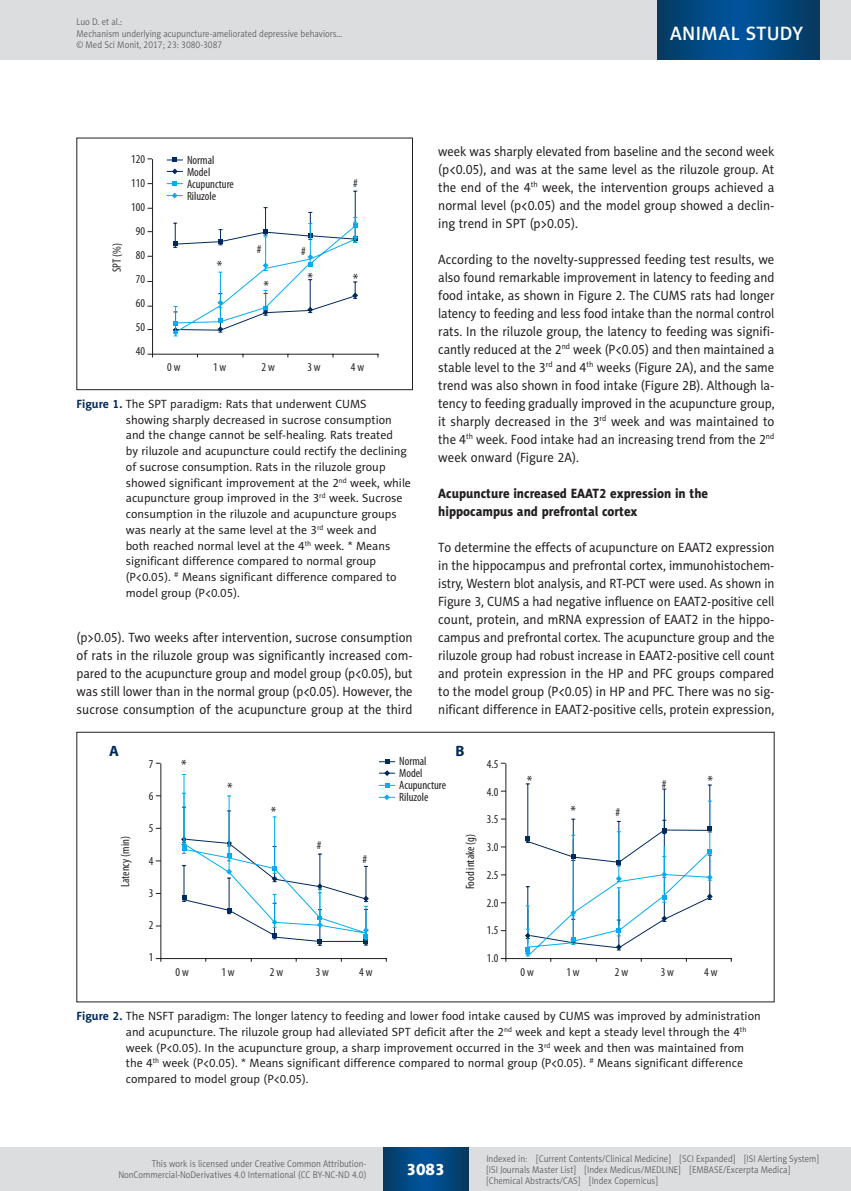
<style>
.page{position:relative;width:851px;height:1191px;background:#fff}
.page>*{position:absolute;margin:0;border:0;box-sizing:border-box;transform-origin:0 0}
.t1{font:19.5px "Naomi Sans EFN Medium";letter-spacing:.015em;color:#fff}
.t2{font:16.5px "Naomi Sans EFN Heavy";color:#fff}
.t3{font:condensed 15px "Myriad Pro";color:#231f20}
.t4{font:700 15px "Myriad Pro";color:#00295c}
.MSM_Body{font:13.5px/18px "Naomi Sans EFN";color:#231f20;text-align:justify;scale:.95 1}
.MSM_Body-2{font:13.5px/18px "Naomi Sans EFN";color:#231f20;text-align:justify;scale:.94 1}
.MSM_Headline_2{font:13.5px/18px "Naomi Sans EFN Heavy";color:#231f20;scale:.95 1}
.MSM_Rycina_tytul{font:12px/15.8px "Naomi Sans EFN";color:#231f20}
.t5{font:condensed 12px/24px "Myriad Pro";color:#231f20}
.t6{font:9.75px/11.2px "Naomi Sans EFN Light";color:#57585a;scale:.9 1}
.s1{font-weight:700;color:#00295c}
</style>
<div class="page">
<hr style="left:147px;top:354px;width:231px;height:1px;background:#231f20">
<hr style="left:152px;top:159px;width:1px;height:198px;background:#231f20">
<svg style="left:167px;top:158px;width:16px;height:4px"></svg>
<svg style="left:167px;top:181px;width:16px;height:4px"></svg>
<svg style="left:167px;top:168px;width:16px;height:6px"></svg>
<svg style="left:166px;top:193px;width:17px;height:5px"></svg>
<hr style="left:355px;top:191px;width:1px;height:51px;background:#00295c">
<svg style="left:172px;top:207px;width:186px;height:129px"></svg>
<hr style="left:156px;top:958px;width:231px;height:1px;background:#231f20">
<hr style="left:160px;top:763px;width:1px;height:198px;background:#231f20">
<svg style="left:379px;top:759px;width:16px;height:4px"></svg>
<svg style="left:379px;top:783px;width:16px;height:4px"></svg>
<svg style="left:379px;top:770px;width:16px;height:6px"></svg>
<svg style="left:379px;top:794px;width:16px;height:6px"></svg>
<hr style="left:183px;top:774px;width:1px;height:79px;background:#00aeef">
<hr style="left:229px;top:796px;width:1px;height:65px;background:#00aeef">
<hr style="left:274px;top:817px;width:1px;height:56px;background:#00aeef">
<svg style="left:181px;top:836px;width:188px;height:110px"></svg>
<hr style="left:501px;top:958px;width:231px;height:1px;background:#231f20">
<hr style="left:505px;top:763px;width:1px;height:198px;background:#231f20">
<hr style="left:527px;top:784px;width:1px;height:58px;background:#00295c">
<hr style="left:663px;top:789px;width:1px;height:44px;background:#00295c">
<hr style="left:709px;top:785px;width:1px;height:47px;background:#00295c">
<hr style="left:709px;top:799px;width:1px;height:57px;background:#00aeef">
<svg style="left:524px;top:818px;width:188px;height:143px"></svg>
<div style="left:77px;top:732px;width:697px;height:270px;border:1px solid #231f20"></div>
<div style="left:0;top:1148px;width:850px;height:43px;background:#dcdddf"></div>
<svg style="left:383px;top:1147px;width:85px;height:43px;background:#02477e"></svg>
<div style="left:0;top:0;width:850px;height:60px;background:#dcdddf"></div>
<svg style="left:657px;top:0;width:162px;height:60px;background:#02477e"></svg>
<p class="t6" style="left:77px;top:16px;width:297px">Luo D. et al.:<br>Mechanism underlying acupuncture-ameliorated depressive behaviors… © Med Sci Monit, 2017; 23: 3080-3087</p>
<h1 class="t1" style="left:670px;top:22px;width:134px">ANIMAL STUDY</h1>
<p class="t5" style="left:104px;top:272px;width:31px;rotate:-90deg">SPT (%)</p>
<p class="t5" style="left:131px;top:147px;width:15px;text-align:center">120<br>110<br>100<br>90<br>80<br>70<br>60<br>50<br>40</p>
<p class="t5" style="left:187px;top:154px;width:48px;line-height:12px">Normal<br>Model<br>Acupuncture<br>Riluzole</p>
<p class="t3" style="left:217px;top:257px;width:7px">*</p>
<p class="t5" style="left:257px;top:237px;width:6px">#</p>
<p class="t5" style="left:301px;top:239px;width:6px">#</p>
<p class="t5" style="left:353px;top:171px;width:6px">#</p>
<p class="t3" style="left:263px;top:277px;width:7px">*</p>
<p class="t3" style="left:307px;top:269px;width:7px">*</p>
<p class="t3" style="left:353px;top:270px;width:7px">*</p>
<p class="t5" style="left:167px;top:355px;width:15px">0 w</p>
<p class="t5" style="left:213px;top:355px;width:15px">1w</p>
<p class="t5" style="left:261px;top:355px;width:15px">2w</p>
<p class="t5" style="left:307px;top:355px;width:15px">3 w</p>
<p class="t5" style="left:351px;top:355px;width:15px">4w</p>
<p class="MSM_Rycina_tytul" style="left:126px;top:396px;width:286px;text-indent:-49px"><span class="s1">Figure 1.</span> The SPT paradigm: Rats that underwent CUMS showing sharply decreased in sucrose consumption and the change cannot be self-healing. Rats treated<br>by riluzole and acupuncture could rectify the declining of sucrose consumption. Rats in the riluzole group showed significant improvement at the 2<sup>nd</sup> week, while acupuncture group improved in the 3<sup>rd</sup> week. Sucrose consumption in the riluzole and acupuncture groups was nearly at the same level at the 3<sup>rd</sup> week and<br>both reached normal level at the 4<sup>th</sup> week. * Means significant difference compared to normal group (P&lt;0.05). <sup>#</sup> Means significant difference compared to model group (P&lt;0.05).</p>
<p class="MSM_Body" style="left:77px;top:628px;width:355px">(p&gt;0.05). Two weeks after intervention, sucrose consumption of rats in the riluzole group was significantly increased com&shy;pared to the acupuncture group and model group (p&lt;0.05), but was still lower than in the normal group (p&lt;0.05). However, the sucrose consumption of the acupuncture group at the third</p>
<p class="MSM_Body-2" style="left:438px;top:142px;width:359px">week was sharply elevated from baseline and the second week (p&lt;0.05), and was at the same level as the riluzole group. At the end of the 4<sup>th</sup> week, the intervention groups achieved a normal level (p&lt;0.05) and the model group showed a declin&shy;ing trend in SPT (p&gt;0.05).</p>
<p class="MSM_Body" style="left:438px;top:250px;width:355px">According to the novelty-suppressed feeding test results, we also found remarkable improvement in latency to feeding and food intake, as shown in Figure 2. The CUMS rats had longer latency to feeding and less food intake than the normal control rats. In the riluzole group, the latency to feeding was signifi&shy;cantly reduced at the 2<sup>nd</sup> week (P&lt;0.05) and then maintained a stable level to the 3<sup>rd</sup> and 4<sup>th</sup> weeks (Figure 2A), and the same trend was also shown in food intake (Figure 2B). Although la&shy;tency to feeding gradually improved in the acupuncture group, it sharply decreased in the 3<sup>rd</sup> week and was maintained to the 4<sup>th</sup> week. Food intake had an increasing trend from the 2<sup>nd </sup>week onward (Figure 2A).</p>
<p class="MSM_Headline_2" style="left:438px;top:484px;width:285px">Acupuncture increased EAAT2 expression in the hippocampus and prefrontal cortex</p>
<p class="MSM_Body" style="left:438px;top:538px;width:355px">To determine the effects of acupuncture on EAAT2 expression in the hippocampus and prefrontal cortex, immunohistochem&shy;istry, Western blot analysis, and RT-PCT were used. As shown in Figure 3, CUMS a had negative influence on EAAT2-positive cell count, protein, and mRNA expression of EAAT2 in the hippo&shy;campus and prefrontal cortex. The acupuncture group and the riluzole group had robust increase in EAAT2-positive cell count and protein expression in the HP and PFC groups compared to the model group (P&lt;0.05) in HP and PFC. There was no sig&shy;nificant difference in EAAT2-positive cells, protein expression,</p>
<p class="t4" style="left:109px;top:741px;width:11px">A</p>
<p class="t4" style="left:455px;top:741px;width:11px">B</p>
<p class="t5" style="left:399px;top:755px;width:48px;line-height:12px">Normal<br>Model<br>Acupuncture<br>Riluzole</p>
<p class="t5" style="left:149px;top:751px;width:6px">7</p>
<p class="t5" style="left:149px;top:784px;width:6px">6</p>
<p class="t5" style="left:149px;top:816px;width:6px">5</p>
<p class="t5" style="left:149px;top:848px;width:6px">4</p>
<p class="t5" style="left:149px;top:880px;width:6px">3</p>
<p class="t5" style="left:149px;top:913px;width:6px">2</p>
<p class="t5" style="left:149px;top:945px;width:6px">1</p>
<p class="t3" style="left:181px;top:756px;width:7px">*</p>
<p class="t3" style="left:227px;top:778px;width:7px">*</p>
<p class="t3" style="left:271px;top:802px;width:7px">*</p>
<p class="t5" style="left:458px;top:889px;width:57px;rotate:-90deg">Food intake (g)</p>
<p class="t5" style="left:113px;top:887px;width:53px;rotate:-90deg">Latency (min)</p>
<p class="t5" style="left:317px;top:832px;width:6px">#</p>
<p class="t5" style="left:362px;top:847px;width:6px">#</p>
<p class="t5" style="left:175px;top:959px;width:15px">0 w</p>
<p class="t5" style="left:221px;top:959px;width:15px">1w</p>
<p class="t5" style="left:270px;top:959px;width:15px">2w</p>
<p class="t5" style="left:315px;top:959px;width:15px">3 w</p>
<p class="t5" style="left:359px;top:959px;width:15px">4w</p>
<p class="t5" style="left:486px;top:751px;width:13px">4.5</p>
<p class="t5" style="left:486px;top:779px;width:13px">4.0</p>
<p class="t5" style="left:486px;top:807px;width:13px">3.5</p>
<p class="t5" style="left:486px;top:835px;width:13px">3.0</p>
<p class="t5" style="left:486px;top:862px;width:13px">2.5</p>
<p class="t5" style="left:486px;top:890px;width:13px">2.0</p>
<p class="t5" style="left:486px;top:918px;width:13px">1.5</p>
<p class="t5" style="left:486px;top:946px;width:13px">1.0</p>
<p class="t3" style="left:526px;top:772px;width:7px">*</p>
<p class="t3" style="left:570px;top:802px;width:7px">*</p>
<p class="t5" style="left:615px;top:799px;width:6px">#</p>
<p class="t5" style="left:520px;top:959px;width:15px">0 w</p>
<p class="t5" style="left:566px;top:959px;width:15px">1w</p>
<p class="t5" style="left:615px;top:959px;width:15px">2w</p>
<p class="t5" style="left:661px;top:771px;width:6px">#</p>
<p class="t3" style="left:707px;top:772px;width:7px">*</p>
<p class="t5" style="left:660px;top:959px;width:15px">3 w</p>
<p class="t5" style="left:704px;top:959px;width:15px">4w</p>
<p class="MSM_Rycina_tytul" style="left:126px;top:1008px;width:636px;text-indent:-49px"><span class="s1">Figure 2.</span> The NSFT paradigm: The longer latency to feeding and lower food intake caused by CUMS was improved by administration and acupuncture. The riluzole group had alleviated SPT deficit after the 2<sup>nd</sup> week and kept a steady level through the 4<sup>th </sup>week (P&lt;0.05). In the acupuncture group, a sharp improvement occurred in the 3<sup>rd</sup> week and then was maintained from the 4<sup>th</sup> week (P&lt;0.05). * Means significant difference compared to normal group (P&lt;0.05). <sup>#</sup> Means significant difference compared to model group (P&lt;0.05).</p>
<p class="t6" style="left:118px;top:1158px;width:277px;text-align:right">This work is licensed under Creative Common Attribution-<br>NonCommercial-NoDerivatives 4.0 International (CC BY-NC-ND 4.0)</p>
<p class="t2" style="left:406px;top:1159px;width:40px">3083</p>
<p class="t6" style="left:486px;top:1152px;width:371px">Indexed in: [Current Contents/Clinical Medicine] [SCI Expanded] [ISI Alerting System] [ISI Journals Master List] [Index Medicus/MEDLINE] [EMBASE/Excerpta Medica] [Chemical Abstracts/CAS] [Index Copernicus]</p>
</div>
